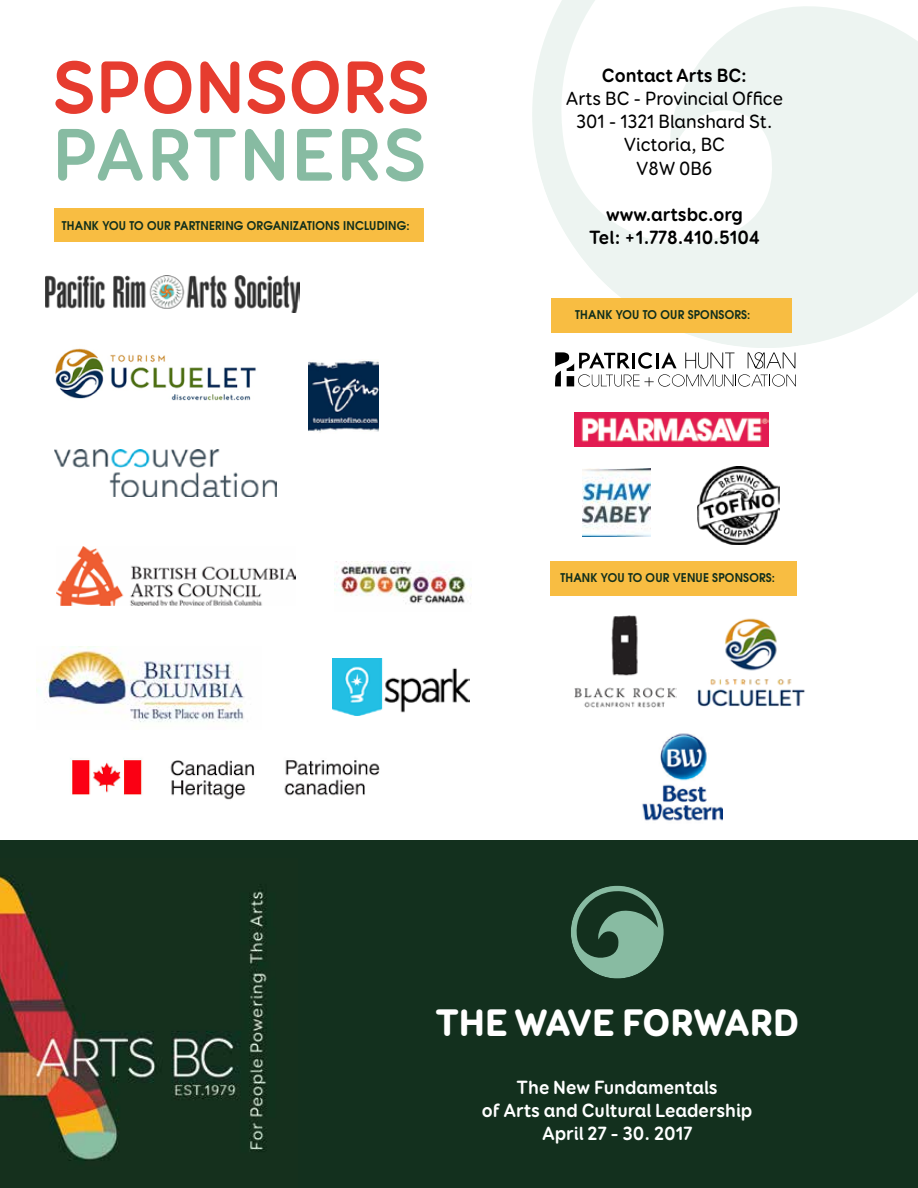
<style>
.page{position:relative;width:918px;height:1188px;background:#fff}
.page>*{position:absolute;margin:0;border:0;box-sizing:border-box;transform-origin:0 0}
.t1{font:700 75px "Booster Next FY";color:#e63c2f;scale:.96 1}
.t2{font:700 75px "Booster Next FY";letter-spacing:.03em;color:#87bba2;scale:.96 1}
.t3{font:900 38.55px "Booster Next FY";color:#fff;scale:.96 1}
.t4{font:700 19.35px/23.1px "Booster Next FY";color:#fff;text-align:center;scale:.96 1}
.t5{font:500 19.35px/23.1px "Booster Next FY";color:#000;text-align:center;scale:.96 1}
.t6{font:700 19.35px/23.1px "Booster Next FY";color:#000;text-align:center;scale:.96 1}
.t7{font:700 12px "Te X Gyre Adventor";letter-spacing:.015em;color:#112f1c;scale:.95 1}
</style>
<div class="page">
<svg style="left:532px;top:0;width:386px;height:348px;fill:#edf4f1"></svg>
<img style="left:70px;top:758px;width:310px;height:42px">
<div style="left:0;top:840px;width:918px;height:348px;background:#13301e"></div>
<img style="left:0;top:875px;width:267px;height:286px">
<div style="left:54px;top:208px;width:369px;height:34px;background:#f8bd42"></div>
<svg style="left:571px;top:886px;width:93px;height:93px"></svg>
<img style="left:333px;top:659px;width:136px;height:56px">
<img style="left:582px;top:469px;width:68px;height:67px">
<img style="left:309px;top:360px;width:70px;height:73px">
<img style="left:37px;top:646px;width:208px;height:77px">
<img style="left:56px;top:546px;width:239px;height:60px">
<img style="left:45px;top:275px;width:255px;height:38px">
<img style="left:55px;top:348px;width:201px;height:53px">
<div style="left:551px;top:298px;width:241px;height:35px;background:#f8bd42"></div>
<svg style="left:555px;top:352px;width:241px;height:35px"></svg>
<div style="left:550px;top:561px;width:247px;height:34px;background:#f8bd42"></div>
<img style="left:574px;top:615px;width:102px;height:92px">
<img style="left:642px;top:733px;width:80px;height:88px">
<img style="left:575px;top:412px;width:193px;height:34px">
<img style="left:55px;top:450px;width:222px;height:46px">
<img style="left:335px;top:561px;width:137px;height:43px">
<img style="left:697px;top:618px;width:108px;height:89px">
<img style="left:698px;top:467px;width:82px;height:78px">
<h1 class="t1" style="left:53px;top:40px;width:395px">SPONSORS</h1>
<h1 class="t2" style="left:53px;top:107px;width:391px">PARTNERS</h1>
<p class="t7" style="left:62px;top:215px;width:368px">THANK YOU TO OUR PARTNERING ORGANIZATIONS INCLUDING:</p>
<h3 class="t6" style="left:602px;top:64px;width:153px">Contact Arts BC:</h3>
<h3 class="t5" style="left:566px;top:87px;width:228px">Arts BC - Provincial Office<br>301 - 1321 Blanshard St.<br>Victoria, BC<br>V8W 0B6</h3>
<h3 class="t6" style="left:589px;top:203px;width:179px">www.artsbc.org<br>Tel: +1.778.410.5104</h3>
<p class="t7" style="left:575px;top:304px;width:186px">THANK YOU TO OUR SPONSORS:</p>
<p class="t7" style="left:561px;top:567px;width:227px">THANK YOU TO OUR VENUE SPONSORS:</p>
<h2 class="t3" style="left:435px;top:998px;width:380px">THE WAVE FORWARD</h2>
<h3 class="t4" style="left:482px;top:1076px;width:283px">The New Fundamentals<br>of Arts and Cultural Leadership<br>April 27 – 30. 2017</h3>
</div>
